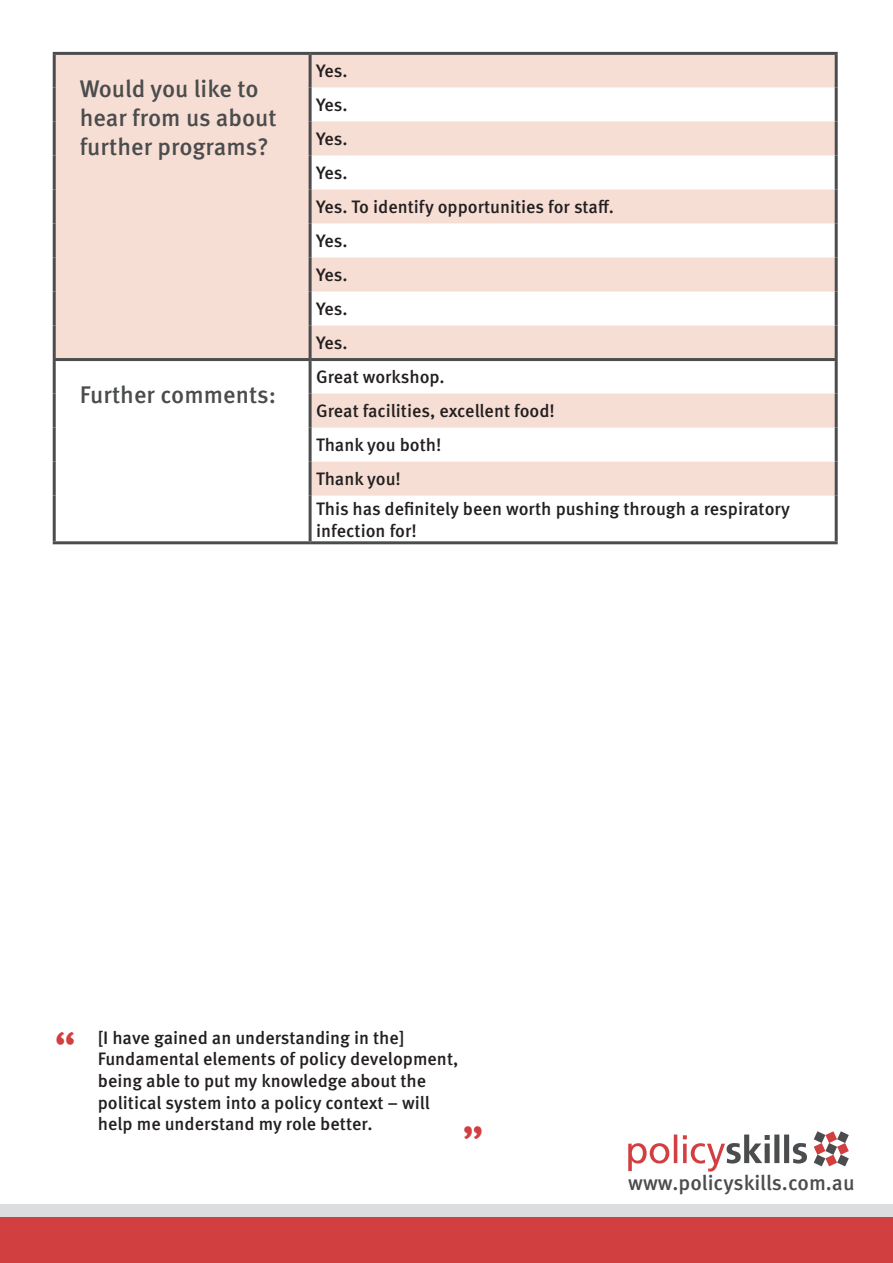
<style>
.page{position:relative;width:893px;height:1263px;background:#fff}
.page>*{position:absolute;margin:0;border:0;box-sizing:border-box;transform-origin:0 0}
.quote{font:500 45px "Meta Pro";color:#d23f40}
.questions{font:500 24px/28.8px "Meta Pro";color:#4b4c4d}
.t1{font:500 21px "Meta Pro";color:#4b4c4d}
.t2{font:500 18px/21.6px "Meta Pro";color:#231f20}
</style>
<div class="page">
<svg style="left:628px;top:1134px;width:179px;height:37px"></svg>
<svg style="left:814px;top:1131px;width:35px;height:35px"></svg>
<div style="left:0;top:1217px;width:893px;height:46px;background:#d23f40"></div>
<div style="left:0;top:1204px;width:893px;height:13px;background:#dcdddf"></div>
<svg style="left:56px;top:55px;width:779px;height:441px;fill:#f7ded4"></svg>
<hr style="left:835px;top:55px;width:3px;height:32px;background:#4b4c4d">
<hr style="left:835px;top:87px;width:3px;height:34px;background:#4b4c4d">
<hr style="left:835px;top:121px;width:3px;height:34px;background:#4b4c4d">
<hr style="left:835px;top:155px;width:3px;height:34px;background:#4b4c4d">
<hr style="left:835px;top:189px;width:3px;height:34px;background:#4b4c4d">
<hr style="left:835px;top:223px;width:3px;height:34px;background:#4b4c4d">
<hr style="left:835px;top:257px;width:3px;height:34px;background:#4b4c4d">
<hr style="left:835px;top:291px;width:3px;height:35px;background:#4b4c4d">
<hr style="left:835px;top:326px;width:3px;height:32px;background:#4b4c4d">
<hr style="left:835px;top:361px;width:3px;height:33px;background:#4b4c4d">
<hr style="left:835px;top:394px;width:3px;height:34px;background:#4b4c4d">
<hr style="left:835px;top:428px;width:3px;height:34px;background:#4b4c4d">
<hr style="left:835px;top:462px;width:3px;height:34px;background:#4b4c4d">
<hr style="left:835px;top:496px;width:3px;height:45px;background:#4b4c4d">
<hr style="left:310px;top:541px;width:528px;height:3px;background:#4b4c4d">
<hr style="left:53px;top:52px;width:257px;height:3px;background:#4b4c4d">
<hr style="left:53px;top:55px;width:3px;height:32px;background:#4b4c4d">
<hr style="left:309px;top:55px;width:3px;height:32px;background:#4b4c4d">
<hr style="left:53px;top:87px;width:3px;height:34px;background:#4b4c4d">
<hr style="left:309px;top:87px;width:3px;height:34px;background:#4b4c4d">
<hr style="left:53px;top:121px;width:3px;height:34px;background:#4b4c4d">
<hr style="left:309px;top:121px;width:3px;height:34px;background:#4b4c4d">
<hr style="left:53px;top:155px;width:3px;height:34px;background:#4b4c4d">
<hr style="left:309px;top:155px;width:3px;height:34px;background:#4b4c4d">
<hr style="left:53px;top:189px;width:3px;height:34px;background:#4b4c4d">
<hr style="left:309px;top:189px;width:3px;height:34px;background:#4b4c4d">
<hr style="left:53px;top:223px;width:3px;height:34px;background:#4b4c4d">
<hr style="left:309px;top:223px;width:3px;height:34px;background:#4b4c4d">
<hr style="left:53px;top:257px;width:3px;height:34px;background:#4b4c4d">
<hr style="left:309px;top:257px;width:3px;height:34px;background:#4b4c4d">
<hr style="left:53px;top:291px;width:3px;height:35px;background:#4b4c4d">
<hr style="left:309px;top:291px;width:3px;height:35px;background:#4b4c4d">
<hr style="left:53px;top:326px;width:3px;height:32px;background:#4b4c4d">
<hr style="left:309px;top:326px;width:3px;height:32px;background:#4b4c4d">
<hr style="left:53px;top:358px;width:257px;height:3px;background:#4b4c4d">
<hr style="left:53px;top:361px;width:3px;height:33px;background:#4b4c4d">
<hr style="left:309px;top:361px;width:3px;height:33px;background:#4b4c4d">
<hr style="left:53px;top:394px;width:3px;height:34px;background:#4b4c4d">
<hr style="left:309px;top:394px;width:3px;height:34px;background:#4b4c4d">
<hr style="left:53px;top:428px;width:3px;height:34px;background:#4b4c4d">
<hr style="left:309px;top:428px;width:3px;height:34px;background:#4b4c4d">
<hr style="left:53px;top:462px;width:3px;height:34px;background:#4b4c4d">
<hr style="left:309px;top:462px;width:3px;height:34px;background:#4b4c4d">
<hr style="left:53px;top:496px;width:3px;height:45px;background:#4b4c4d">
<hr style="left:309px;top:496px;width:3px;height:45px;background:#4b4c4d">
<hr style="left:53px;top:541px;width:257px;height:3px;background:#4b4c4d">
<hr style="left:310px;top:52px;width:528px;height:3px;background:#4b4c4d">
<hr style="left:310px;top:358px;width:528px;height:3px;background:#4b4c4d">
<p class="questions" style="left:80px;top:75px;width:198px">Would you like to hear from us about further programs?</p>
<p class="questions" style="left:80px;top:381px;width:198px">Further comments:</p>
<p class="t2" style="left:316px;top:61px;width:33px">Yes.</p>
<p class="t2" style="left:316px;top:95px;width:33px">Yes.</p>
<p class="t2" style="left:316px;top:129px;width:33px">Yes.</p>
<p class="t2" style="left:316px;top:163px;width:33px">Yes.</p>
<p class="t2" style="left:316px;top:197px;width:299px">Yes. To identify opportunities for staff.</p>
<p class="t2" style="left:316px;top:231px;width:33px">Yes.</p>
<p class="t2" style="left:316px;top:265px;width:33px">Yes.</p>
<p class="t2" style="left:316px;top:299px;width:33px">Yes.</p>
<p class="t2" style="left:316px;top:333px;width:33px">Yes.</p>
<p class="t2" style="left:316px;top:367px;width:130px">Great workshop.</p>
<p class="t2" style="left:316px;top:401px;width:240px">Great facilities, excellent food!</p>
<p class="t2" style="left:316px;top:435px;width:127px">Thank you both!</p>
<p class="t2" style="left:316px;top:469px;width:86px">Thank you!</p>
<p class="t2" style="left:316px;top:499px;width:475px">This has definitely been worth pushing through a respiratory infection for!</p>
<p class="quote" style="left:54px;top:1020px;width:24px">“</p>
<p class="t2" style="left:98px;top:1027px;width:362px">[I have gained an understanding in the] Fundamental elements of policy development, being able to put my knowledge about the political system into a policy context – will help me understand my role better.</p>
<p class="quote" style="left:484px;top:1151px;width:24px;rotate:-180deg">“</p>
<p class="t1" style="left:628px;top:1169px;width:228px">www.policyskills.com.au</p>
</div>
